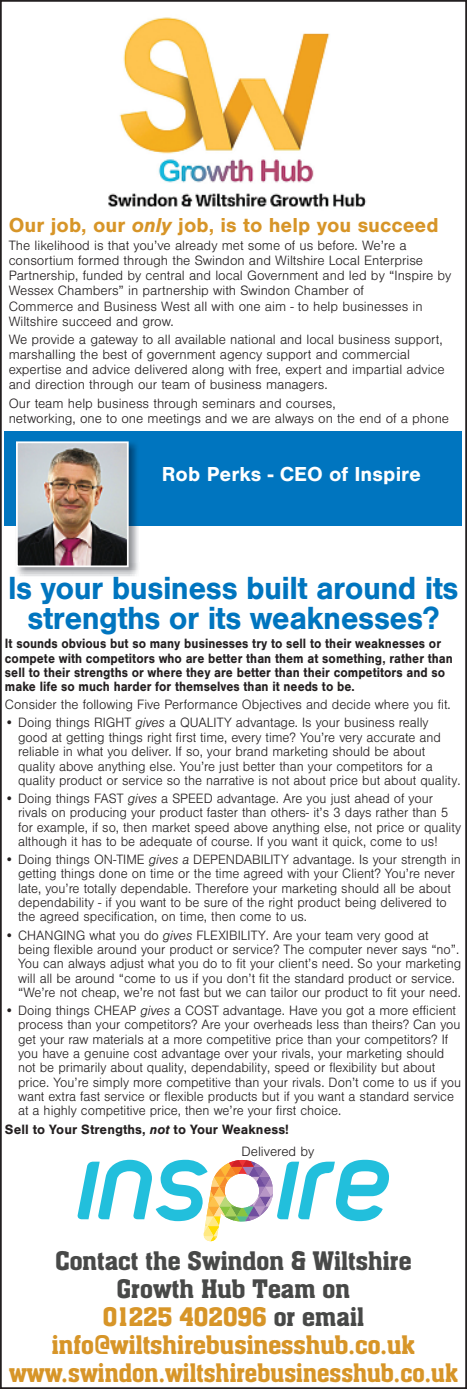
<style>
.page{position:relative;width:467px;height:1389px;background:#fff}
.page>*{position:absolute;margin:0;border:0;box-sizing:border-box;transform-origin:0 0}
.t1{font:700 33.25px/30.1px "Sans";letter-spacing:-.02em;color:#0075bf;text-align:center;scale:.96 1}
.t2{font:500 28px/28px "Aargau";color:#d79528;text-align:center}
.t3{font:700 21px "Sans";color:#d79528}
.t4{font:700 21px "Sans";color:#fff}
.t5{font:300 14px/14.3px "Sans";color:#231f20}
.t6{font:700 14px/14.3px "Sans";color:#231f20;scale:.89 1}
.t7{font:700 14px "Sans";color:#231f20}
.s1{font-style:italic}
.s2{color:#484948}
</style>
<div class="page">
<img style="left:108px;top:17px;width:259px;height:190px">
<svg style="left:77px;top:1160px;width:312px;height:81px"></svg>
<div style="left:5px;top:431px;width:456px;height:95px;background:#0075bf"></div>
<img style="left:17px;top:570px;width:121px;height:6px">
<img style="left:17px;top:563px;width:121px;height:7px">
<img style="left:128px;top:526px;width:10px;height:37px">
<img style="left:128px;top:441px;width:9px;height:85px">
<img style="left:19px;top:444px;width:106px;height:120px">
<div style="left:16px;top:441px;width:112px;height:126px;border:2px solid #fff"></div>
<div style="left:222px;top:1227px;width:63px;height:15px;background:#fff"></div>
<h3 class="t3" style="left:9px;top:213px;width:431px">Our job, our <span class="s1">only</span> job, is to help you succeed</h3>
<p class="t5" style="left:9px;top:239px;width:444px;line-height:15px">The likelihood is that you’ve already met some of us before. We’re a consortium formed through the Swindon and Wiltshire Local Enterprise Partnership, funded by central and local Government and led by “Inspire by Wessex Chambers” in partnership with Swindon Chamber of<br>Commerce and Business West all with one aim - to help businesses in Wiltshire succeed and grow.</p>
<p class="t5" style="left:9px;top:333px;width:437px;line-height:15px">We provide a gateway to all available national and local business support, marshalling the best of government agency support and commercial expertise and advice delivered along with free, expert and impartial advice and direction through our team of business managers.</p>
<p class="t5" style="left:9px;top:397px;width:441px;line-height:15px">Our team help business through seminars and courses,<br>networking, one to one meetings and we are always on the end of a phone</p>
<h3 class="t4" style="left:162px;top:463px;width:260px">Rob Perks - CEO of Inspire</h3>
<h1 class="t1" style="left:8px;top:573px;width:470px">ls your business built around its strengths or its weaknesses?</h1>
<p class="t6" style="left:5px;top:637px;width:504px">It sounds obvious but so many businesses try to sell to their weaknesses or compete with competitors who are better than them at something, rather than sell to their strengths or where they are better than their competitors and so make life so much harder for themselves than it needs to be.</p>
<p class="t5" style="left:5px;top:698px;width:447px">Consider the following Five Performance Objectives and decide where you fit.</p>
<p class="t5" style="left:18px;top:716px;width:443px;text-indent:-13px">• Doing things RIGHT <span class="s1">gives</span> a QUALITY advantage. Is your business really good at getting things right first time, every time? You’re very accurate and reliable in what you deliver. If so, your brand marketing should be about quality above anything else. You’re just better than your competitors for a quality product or service so the narrative is not about price but about quality.</p>
<p class="t5" style="left:18px;top:792px;width:444px;text-indent:-13px">• Doing things FAST <span class="s1">gives</span> a SPEED advantage. Are you just ahead of your rivals on producing your product faster than others- it’s 3 days rather than 5 for example, if so, then market speed above anything else, not price or quality although it has to be adequate of course. If you want it quick, come to us!</p>
<p class="t5" style="left:18px;top:853px;width:444px;text-indent:-13px">• Doing things ON-TIME <span class="s1">gives a</span> DEPENDABILITY advantage. Is your strength in getting things done on time or the time agreed with your Client? You’re never late, you’re totally dependable. Therefore your marketing should all be about dependability - if you want to be sure of the right product being delivered to the agreed specification, on time, then come to us.</p>
<p class="t5" style="left:18px;top:928px;width:444px;text-indent:-13px">• CHANGING what you do <span class="s1">gives</span> FLEXIBILITY. Are your team very good at being flexible around your product or service? The computer never says “no”.<br>You can always adjust what you do to fit your client’s need. So your marketing will all be around “come to us if you don’t fit the standard product or service. “We’re not cheap, we’re not fast but we can tailor our product to fit your need.</p>
<p class="t5" style="left:18px;top:1004px;width:444px;text-indent:-13px">• Doing things CHEAP <span class="s1">gives</span> a COST advantage. Have you got a more efficient process than your competitors? Are your overheads less than theirs? Can you get your raw materials at a more competitive price than your competitors? If you have a genuine cost advantage over your rivals, your marketing should not be primarily about quality, dependability, speed or flexibility but about price. You’re simply more competitive than your rivals. Don’t come to us if you want extra fast service or flexible products but if you want a standard service at a highly competitive price, then we’re your first choice.</p>
<p class="t7" style="left:5px;top:1121px;width:285px">Sell to Your Strengths, <span class="s1">not</span> to Your Weakness!</p>
<p class="t5" style="left:241px;top:1145px;width:74px">Delivered by</p>
<h2 class="t2" style="left:9px;top:1247px;width:450px"><span class="s2">Contact the Swindon &amp; Wiltshire<br>Growth Hub Team on<br></span>01225 402096 <span class="s2">or email </span>info@wiltshirebusinesshub.co.uk www.swindon.wiltshirebusinesshub.co.uk</h2>
</div>
